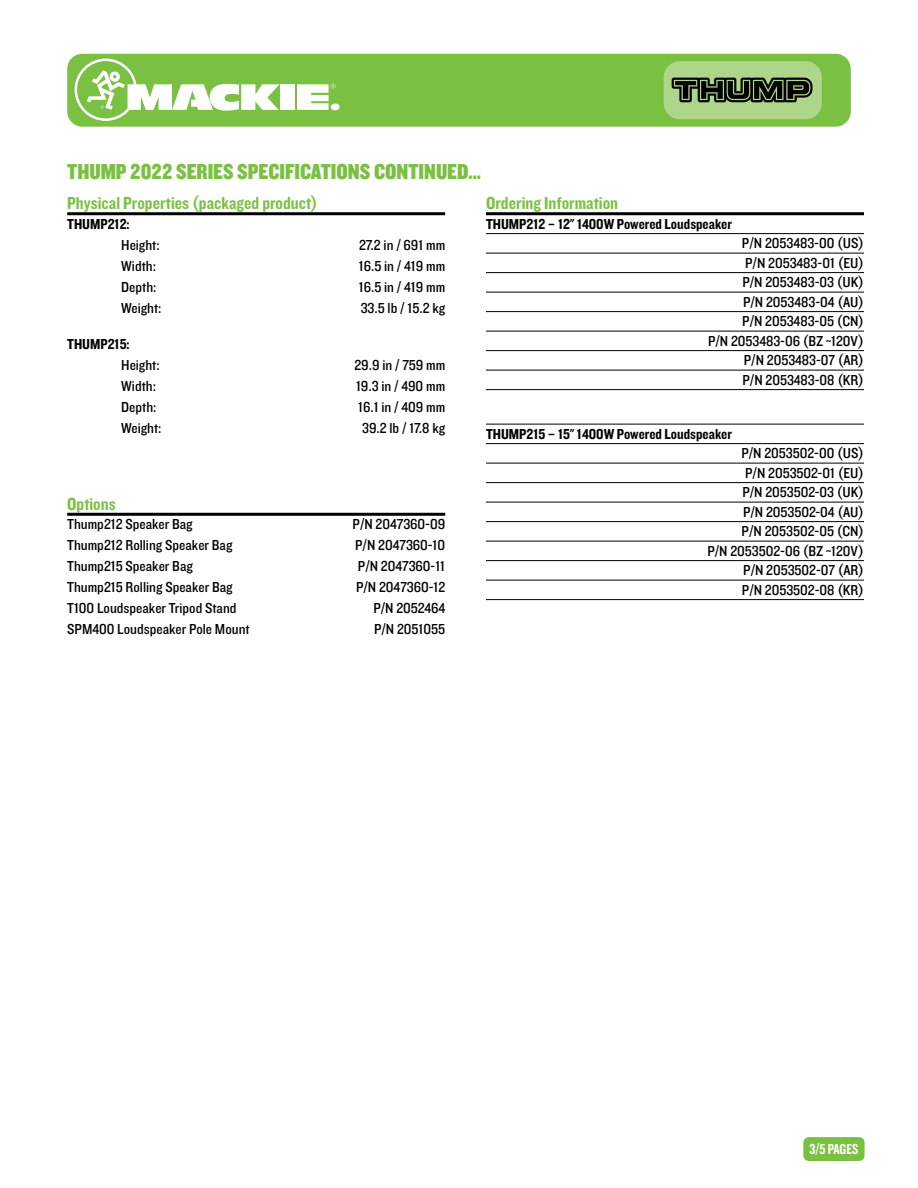
<style>
.page{position:relative;width:918px;height:1188px;background:#fff}
.page>*{position:absolute;margin:0;border:0;box-sizing:border-box;transform-origin:0 0}
.t1{font:22.5px "Knockout 70 Full Welterwt";color:#7ac143}
.t2{font:18px "Knockout 50 Welterweight";color:#7ac143}
.t3{font:15px/19.5px "Knockout 30 Junior Welterwt";color:#000;text-align:right}
.t4{font:15px "Knockout 50 Welterweight";color:#000}
.t5{font:15px "Knockout 49 Liteweight";letter-spacing:-.005em;color:#fff}
</style>
<div class="page">
<div style="left:803px;top:1137px;width:62px;height:24px;background:#7ac143;border-radius:5px"></div>
<div style="left:67px;top:54px;width:784px;height:73px;background:#7ac143;border-radius:15px"></div>
<div style="left:664px;top:61px;width:158px;height:58px;background:#aed68a;border-radius:16px"></div>
<div style="left:280px;top:84px;width:14px;height:26px;background:#fff"></div>
<div style="left:331px;top:104px;width:9px;height:6px;background:#fff;border-radius:50%"></div>
<svg style="left:297px;top:84px;width:38px;height:26px"></svg>
<svg style="left:75px;top:59px;width:204px;height:62px"></svg>
<svg style="left:672px;top:78px;width:141px;height:24px"></svg>
<hr style="left:67px;top:212px;width:378px;height:3px;background:#000">
<hr style="left:67px;top:513px;width:378px;height:3px;background:#000">
<hr style="left:486px;top:212px;width:378px;height:3px;background:#000">
<hr style="left:486px;top:233px;width:378px;height:1px;background:#000">
<hr style="left:486px;top:253px;width:378px;height:1px;background:#000">
<hr style="left:486px;top:272px;width:378px;height:1px;background:#000">
<hr style="left:486px;top:292px;width:378px;height:1px;background:#000">
<hr style="left:486px;top:311px;width:378px;height:1px;background:#000">
<hr style="left:486px;top:331px;width:378px;height:1px;background:#000">
<hr style="left:486px;top:350px;width:378px;height:1px;background:#000">
<hr style="left:486px;top:370px;width:378px;height:1px;background:#000">
<hr style="left:486px;top:389px;width:378px;height:1px;background:#000">
<hr style="left:486px;top:424px;width:378px;height:1px;background:#000">
<hr style="left:486px;top:443px;width:378px;height:1px;background:#000">
<hr style="left:486px;top:463px;width:378px;height:1px;background:#000">
<hr style="left:486px;top:482px;width:378px;height:1px;background:#000">
<hr style="left:486px;top:502px;width:378px;height:1px;background:#000">
<hr style="left:486px;top:521px;width:378px;height:1px;background:#000">
<hr style="left:486px;top:541px;width:378px;height:1px;background:#000">
<hr style="left:486px;top:560px;width:378px;height:1px;background:#000">
<hr style="left:486px;top:580px;width:378px;height:1px;background:#000">
<hr style="left:486px;top:599px;width:378px;height:1px;background:#000">
<h1 class="t1" style="left:67px;top:157px;width:415px">THUMP 2022 SERIES SPECIFICATIONS CONTINUED...</h1>
<p class="t2" style="left:67px;top:191px;width:252px">Physical Properties (packaged product)</p>
<p class="t4" style="left:67px;top:214px;width:64px">THUMP212:</p>
<p class="t3" style="left:121px;top:234px;width:40px">Height:</p>
<p class="t3" style="left:359px;top:234px;width:88px">27.2 in / 691 mm</p>
<p class="t3" style="left:121px;top:255px;width:36px">Width:</p>
<p class="t3" style="left:359px;top:255px;width:88px">16.5 in / 419 mm</p>
<p class="t3" style="left:121px;top:277px;width:37px">Depth:</p>
<p class="t3" style="left:359px;top:277px;width:88px">16.5 in / 419 mm</p>
<p class="t3" style="left:121px;top:298px;width:42px">Weight:</p>
<p class="t3" style="left:361px;top:298px;width:86px">33.5 lb / 15.2 kg</p>
<p class="t4" style="left:67px;top:334px;width:64px">THUMP215:</p>
<p class="t3" style="left:121px;top:355px;width:40px">Height:</p>
<p class="t3" style="left:354px;top:355px;width:92px">29.9 in / 759 mm</p>
<p class="t3" style="left:121px;top:376px;width:36px">Width:</p>
<p class="t3" style="left:356px;top:376px;width:91px">19.3 in / 490 mm</p>
<p class="t3" style="left:121px;top:397px;width:37px">Depth:</p>
<p class="t3" style="left:358px;top:397px;width:89px">16.1 in / 409 mm</p>
<p class="t3" style="left:121px;top:418px;width:42px">Weight:</p>
<p class="t3" style="left:362px;top:418px;width:85px">39.2 lb / 17.8 kg</p>
<p class="t2" style="left:486px;top:191px;width:134px">Ordering Information</p>
<p class="t4" style="left:486px;top:214px;width:248px">THUMP212 – 12" 1400W Powered Loudspeaker</p>
<p class="t3" style="left:708px;top:233px;width:157px">P/N 2053483-00 (US)<br>P/N 2053483-01 (EU)<br>P/N 2053483-03 (UK)<br>P/N 2053483-04 (AU)<br>P/N 2053483-05 (CN)<br>P/N 2053483-06 (BZ ~120V)<br>P/N 2053483-07 (AR)<br>P/N 2053483-08 (KR)</p>
<p class="t4" style="left:486px;top:424px;width:248px">THUMP215 – 15" 1400W Powered Loudspeaker</p>
<p class="t3" style="left:707px;top:443px;width:158px">P/N 2053502-00 (US)<br>P/N 2053502-01 (EU)<br>P/N 2053502-03 (UK)<br>P/N 2053502-04 (AU)<br>P/N 2053502-05 (CN)<br>P/N 2053502-06 (BZ ~120V)<br>P/N 2053502-07 (AR)<br>P/N 2053502-08 (KR)</p>
<p class="t2" style="left:67px;top:492px;width:50px">Options</p>
<p class="t3" style="left:67px;top:514px;width:127px">Thump212 Speaker Bag</p>
<p class="t3" style="left:353px;top:514px;width:94px">P/N 2047360-09</p>
<p class="t3" style="left:67px;top:535px;width:167px">Thump212 Rolling Speaker Bag</p>
<p class="t3" style="left:355px;top:535px;width:92px">P/N 2047360-10</p>
<p class="t3" style="left:67px;top:556px;width:127px">Thump215 Speaker Bag</p>
<p class="t3" style="left:358px;top:556px;width:89px">P/N 2047360-11</p>
<p class="t3" style="left:67px;top:577px;width:167px">Thump215 Rolling Speaker Bag</p>
<p class="t3" style="left:356px;top:577px;width:91px">P/N 2047360-12</p>
<p class="t3" style="left:67px;top:598px;width:171px">T100 Loudspeaker Tripod Stand</p>
<p class="t3" style="left:373px;top:598px;width:73px">P/N 2052464</p>
<p class="t3" style="left:67px;top:619px;width:184px">SPM400 Loudspeaker Pole Mount</p>
<p class="t3" style="left:374px;top:619px;width:73px">P/N 2051055</p>
<p class="t5" style="left:810px;top:1140px;width:50px">3/5 PAGES</p>
</div>
